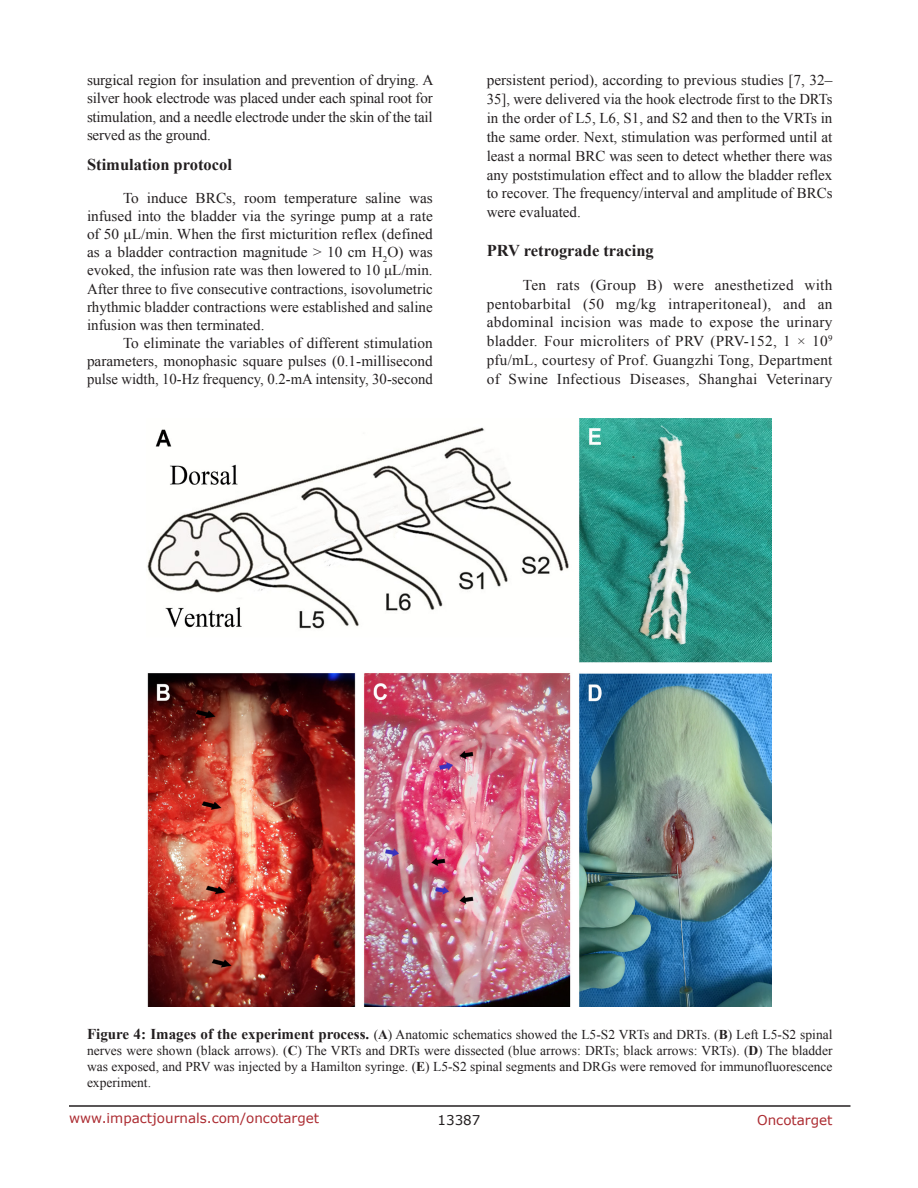
<style>
.page{position:relative;width:918px;height:1188px;background:#fff}
.page>*{position:absolute;margin:0;border:0;box-sizing:border-box;transform-origin:0 0}
.SubHeading_middle{font:700 16.5px "Times New Roman";color:#231f20}
.BodyText{font:15px/18.1px "Times New Roman";color:#231f20;text-align:justify}
.FigureText{font:13.5px/16.2px "Times New Roman";color:#231f20;text-align:justify}
.t1{font:13.5px "Verdana";color:#ac2b31}
.t2{font:13.5px "Verdana";color:#231f20}
.s1{font-weight:700;font-size:15px}
.s2{font-weight:700}
</style>
<div class="page">
<hr style="left:69px;top:1105px;width:781px;height:2px;background:#231f20">
<img style="left:147px;top:418px;width:625px;height:589px">
<p class="BodyText" style="left:87px;top:71px;width:348px">surgical region for insulation and prevention of drying. A silver hook electrode was placed under each spinal root for stimulation, and a needle electrode under the skin of the tail served as the ground.</p>
<p class="SubHeading_middle" style="left:87px;top:153px;width:147px">Stimulation protocol</p>
<p class="BodyText" style="left:87px;top:189px;width:347px;text-indent:36px">To induce BRCs, room temperature saline was infused into the bladder via the syringe pump at a rate of 50 μL/min. When the first micturition reflex (defined as a bladder contraction magnitude &gt; 10 cm H<sub>2</sub>O) was evoked, the infusion rate was then lowered to 10 μL/min.<br>After three to five consecutive contractions, isovolumetric rhythmic bladder contractions were established and saline infusion was then terminated.</p>
<p class="BodyText" style="left:87px;top:334px;width:347px;text-indent:36px">To eliminate the variables of different stimulation parameters, monophasic square pulses (0.1-millisecond pulse width, 10-Hz frequency, 0.2-mA intensity, 30-second</p>
<p class="BodyText" style="left:487px;top:71px;width:347px;line-height:18.9px">persistent period), according to previous studies [7, 32– 35], were delivered via the hook electrode first to the DRTs in the order of L5, L6, S1, and S2 and then to the VRTs in the same order. Next, stimulation was performed until at least a normal BRC was seen to detect whether there was any poststimulation effect and to allow the bladder reflex to recover. The frequency/interval and amplitude of BRCs were evaluated.</p>
<p class="SubHeading_middle" style="left:487px;top:239px;width:169px">PRV retrograde tracing</p>
<p class="BodyText" style="left:487px;top:275px;width:347px;line-height:18.9px;text-indent:36px">Ten rats (Group B) were anesthetized with pentobarbital (50 mg/kg intraperitoneal), and an abdominal incision was made to expose the urinary bladder. Four microliters of PRV (PRV-152, 1 × 10<sup>9 </sup>pfu/mL, courtesy of Prof. Guangzhi Tong, Department of Swine Infectious Diseases, Shanghai Veterinary</p>
<p class="FigureText" style="left:87px;top:1026px;width:747px"><span class="s1">Figure 4: Images of the experiment process.</span> (<span class="s2">A</span>) Anatomic schematics showed the L5-S2 VRTs and DRTs. (<span class="s2">B</span>) Left L5-S2 spinal nerves were shown (black arrows). (<span class="s2">C</span>) The VRTs and DRTs were dissected (blue arrows: DRTs; black arrows: VRTs). (<span class="s2">D</span>) The bladder was exposed, and PRV was injected by a Hamilton syringe. (<span class="s2">E</span>) L5-S2 spinal segments and DRGs were removed for immunofluorescence experiment.</p>
<p class="t1" style="left:69px;top:1109px;width:252px">www.impactjournals.com/oncotarget</p>
<p class="t2" style="left:438px;top:1111px;width:44px">13387</p>
<p class="t1" style="left:757px;top:1111px;width:77px">Oncotarget</p>
</div>
